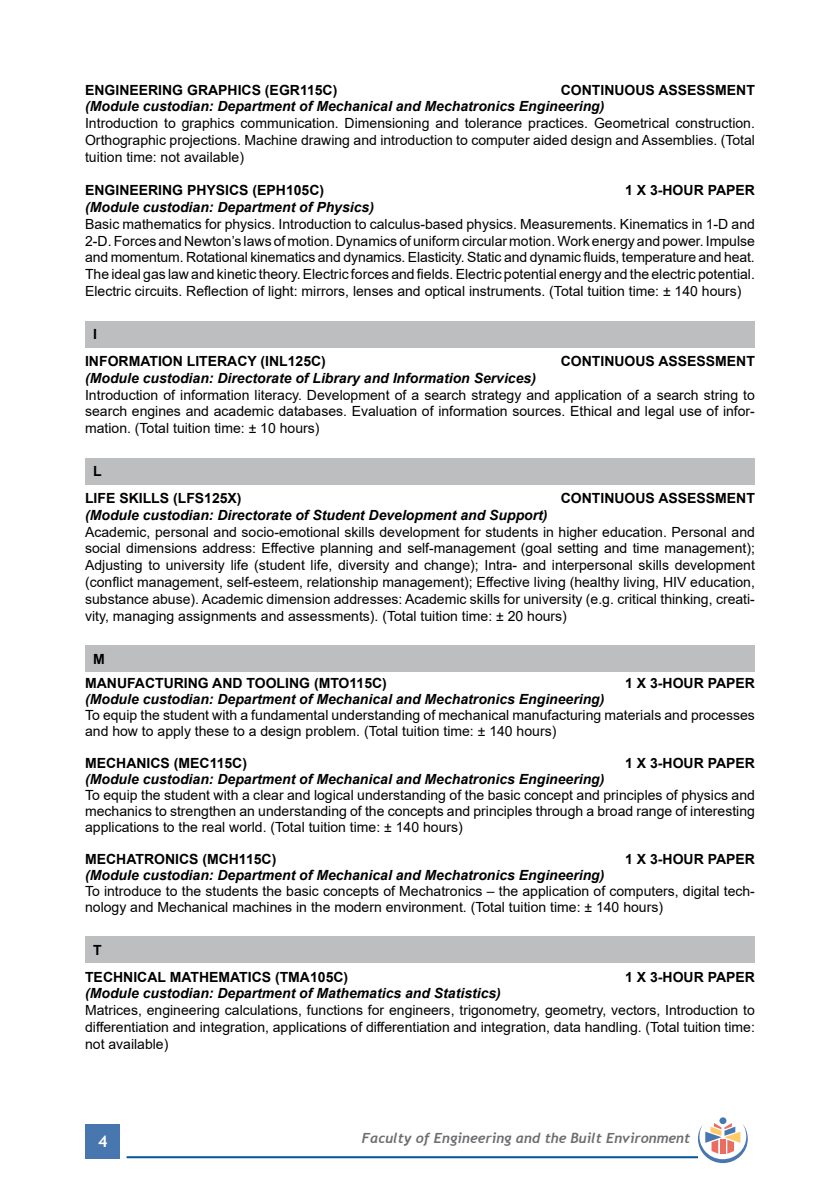
<style>
.page{position:relative;width:840px;height:1191px;background:#fff}
.page>*{position:absolute;margin:0;border:0;box-sizing:border-box;transform-origin:0 0}
.t1{font:700 16px "Trebuchet MS";color:#fff}
.t2{font:14px/16.8px "Arial";color:#000;text-align:justify}
.t3{font:italic 700 14px "Arial";color:#000}
.t4{font:700 14px/26.8px "Arial";color:#000}
.t5{font:italic 700 14px "Trebuchet";color:#6d6e71}
</style>
<div class="page">
<div style="left:86px;top:1124px;width:34px;height:34px;background:#4777ae"></div>
<hr style="left:126px;top:1156px;width:571px;height:2px;background:#005596">
<div style="left:719px;top:1117px;width:7px;height:7px;background:#4777ae;border-radius:50%"></div>
<svg style="left:697px;top:1123px;width:50px;height:40px"></svg>
<div style="left:85px;top:321px;width:669px;height:26px;background:#bcbec0"></div>
<div style="left:85px;top:458px;width:669px;height:26px;background:#bcbec0"></div>
<div style="left:85px;top:645px;width:669px;height:26px;background:#bcbec0"></div>
<div style="left:85px;top:936px;width:669px;height:26px;background:#bcbec0"></div>
<p class="t4" style="left:85px;top:77px;width:254px">ENGINEERING GRAPHICS (EGR115C)</p>
<p class="t4" style="left:560px;top:77px;width:195px">CONTINUOUS ASSESSMENT</p>
<p class="t3" style="left:85px;top:97px;width:520px">(Module custodian: Department of Mechanical and Mechatronics Engineering)</p>
<p class="t2" style="left:85px;top:115px;width:671px">Introduction to graphics communication. Dimensioning and tolerance practices. Geometrical construction.<br>Orthographic projections. Machine drawing and introduction to computer aided design and Assemblies. (Total tuition time: not available)</p>
<p class="t4" style="left:85px;top:177px;width:240px">ENGINEERING PHYSICS (EPH105C)</p>
<p class="t4" style="left:624px;top:177px;width:131px">1 X 3-HOUR PAPER</p>
<p class="t3" style="left:85px;top:198px;width:290px">(Module custodian: Department of Physics)</p>
<p class="t2" style="left:85px;top:215px;width:671px">Basic mathematics for physics. Introduction to calculus-based physics. Measurements. Kinematics in 1-D and 2-D. Forces and Newton’s laws of motion. Dynamics of uniform circular motion. Work energy and power. Impulse and momentum. Rotational kinematics and dynamics. Elasticity. Static and dynamic fluids, temperature and heat.<br>The ideal gas law and kinetic theory. Electric forces and fields. Electric potential energy and the electric potential.<br>Electric circuits. Reflection of light: mirrors, lenses and optical instruments. (Total tuition time: ± 140 hours)</p>
<p class="t4" style="left:85px;top:321px;width:242px;text-indent:8px">I<br>INFORMATION LITERACY (INL125C)</p>
<p class="t4" style="left:560px;top:348px;width:195px">CONTINUOUS ASSESSMENT</p>
<p class="t3" style="left:85px;top:368px;width:452px">(Module custodian: Directorate of Library and Information Services)</p>
<p class="t2" style="left:85px;top:386px;width:671px">Introduction of information literacy. Development of a search strategy and application of a search string to search engines and academic databases. Evaluation of information sources. Ethical and legal use of infor&shy;mation. (Total tuition time: ± 10 hours)</p>
<p class="t4" style="left:85px;top:458px;width:158px;text-indent:8px">L<br>LIFE SKILLS (LFS125X)</p>
<p class="t4" style="left:560px;top:485px;width:195px">CONTINUOUS ASSESSMENT</p>
<p class="t3" style="left:85px;top:505px;width:464px">(Module custodian: Directorate of Student Development and Support)</p>
<p class="t2" style="left:85px;top:523px;width:671px">Academic, personal and socio-emotional skills development for students in higher education. Personal and social dimensions address: Effective planning and self-management (goal setting and time management); Adjusting to university life (student life, diversity and change); Intra- and interpersonal skills development (conflict management, self-esteem, relationship management); Effective living (healthy living, HIV education, substance abuse). Academic dimension addresses: Academic skills for university (e.g. critical thinking, creati&shy;vity, managing assignments and assessments). (Total tuition time: ± 20 hours)</p>
<p class="t4" style="left:85px;top:647px;width:303px;line-height:24px;text-indent:8px">M<br>MANUFACTURING AND TOOLING (MTO115C)</p>
<p class="t4" style="left:624px;top:669px;width:131px">1 X 3-HOUR PAPER</p>
<p class="t3" style="left:85px;top:689px;width:520px">(Module custodian: Department of Mechanical and Mechatronics Engineering)</p>
<p class="t2" style="left:85px;top:706px;width:671px;line-height:16px">To equip the student with a fundamental understanding of mechanical manufacturing materials and processes and how to apply these to a design problem. (Total tuition time: ± 140 hours)</p>
<p class="t4" style="left:85px;top:749px;width:163px">MECHANICS (MEC115C)</p>
<p class="t4" style="left:624px;top:749px;width:131px">1 X 3-HOUR PAPER</p>
<p class="t3" style="left:85px;top:769px;width:520px">(Module custodian: Department of Mechanical and Mechatronics Engineering)</p>
<p class="t2" style="left:85px;top:786px;width:671px;line-height:16px">To equip the student with a clear and logical understanding of the basic concept and principles of physics and mechanics to strengthen an understanding of the concepts and principles through a broad range of interesting applications to the real world. (Total tuition time: ± 140 hours)</p>
<p class="t4" style="left:85px;top:845px;width:193px">MECHATRONICS (MCH115C)</p>
<p class="t4" style="left:624px;top:845px;width:131px">1 X 3-HOUR PAPER</p>
<p class="t3" style="left:85px;top:865px;width:520px">(Module custodian: Department of Mechanical and Mechatronics Engineering)</p>
<p class="t2" style="left:85px;top:882px;width:671px;line-height:16px">To introduce to the students the basic concepts of Mechatronics – the application of computers, digital tech&shy;nology and Mechanical machines in the modern environment. (Total tuition time: ± 140 hours)</p>
<p class="t4" style="left:85px;top:936px;width:264px;text-indent:8px">T<br>TECHNICAL MATHEMATICS (TMA105C)</p>
<p class="t4" style="left:624px;top:963px;width:131px">1 X 3-HOUR PAPER</p>
<p class="t3" style="left:85px;top:984px;width:417px">(Module custodian: Department of Mathematics and Statistics)</p>
<p class="t2" style="left:85px;top:1001px;width:671px">Matrices, engineering calculations, functions for engineers, trigonometry, geometry, vectors, Introduction to differentiation and integration, applications of differentiation and integration, data handling. (Total tuition time: not available)</p>
<p class="t1" style="left:98px;top:1131px;width:11px">4</p>
<p class="t5" style="left:362px;top:1129px;width:329px">Faculty of Engineering and the Built Environment</p>
</div>
